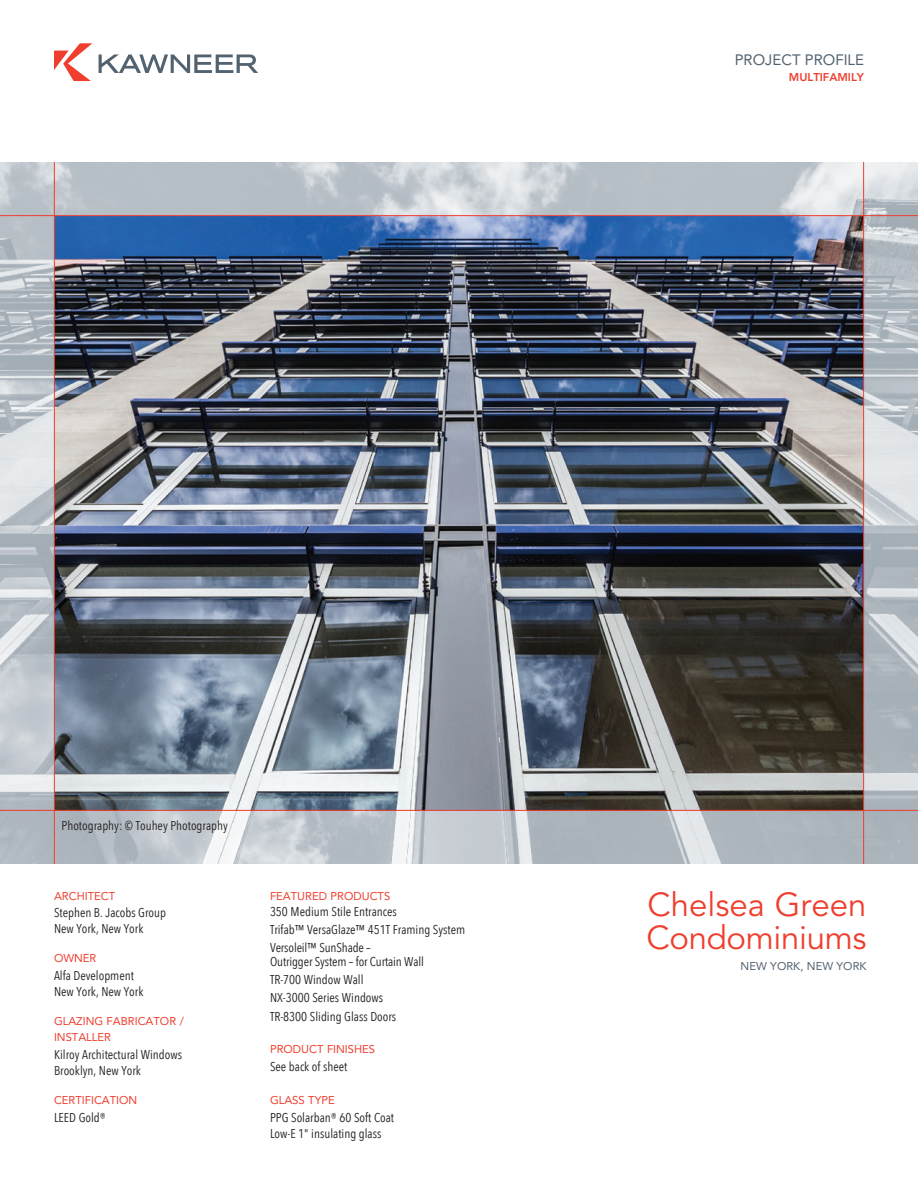
<style>
.page{position:relative;width:918px;height:1188px;background:#fff}
.page>*{position:absolute;margin:0;border:0;box-sizing:border-box;transform-origin:0 0}
.t1{font:33px "Avenir";letter-spacing:-.01em;color:#ef3e2e}
.t2{font:15px "Avenir";color:#52626f}
.t3{font:12.75px/16.2px "Avenir Next Condensed";color:#231f20}
.t4{font:11.25px/16.2px "Avenir";color:#ef3e2e}
.t5{font:11.25px "Avenir";color:#52626f}
.t6{font:800 11.25px "Avenir";color:#ef3e2e}
</style>
<div class="page">
<svg style="left:54px;top:43px;width:38px;height:38px"></svg>
<svg style="left:99px;top:54px;width:159px;height:19px"></svg>
<img style="left:0;top:162px;width:918px;height:702px">
<img style="left:55px;top:216px;width:808px;height:594px">
<hr style="left:54px;top:162px;width:1px;height:702px;background:#ef3e2e">
<hr style="left:863px;top:162px;width:1px;height:702px;background:#ef3e2e">
<hr style="left:0;top:215px;width:918px;height:1px;background:#ef3e2e">
<hr style="left:0;top:810px;width:918px;height:1px;background:#ef3e2e">
<p class="t2" style="left:735px;top:51px;width:131px">PROJECT PROFILE</p>
<p class="t6" style="left:789px;top:70px;width:77px">MULTIFAMILY</p>
<p class="t3" style="left:62px;top:817px;width:168px">Photography: © Touhey Photography</p>
<p class="t4" style="left:54px;top:888px;width:63px">ARCHITECT</p>
<p class="t3" style="left:54px;top:904px;width:114px">Stephen B. Jacobs Group<br>New York, New York</p>
<p class="t4" style="left:54px;top:950px;width:44px">OWNER</p>
<p class="t3" style="left:54px;top:967px;width:91px">Alfa Development<br>New York, New York</p>
<p class="t4" style="left:54px;top:1013px;width:131px">GLAZING FABRICATOR /<br>INSTALLER</p>
<p class="t3" style="left:54px;top:1046px;width:130px">Kilroy Architectural Windows<br>Brooklyn, New York</p>
<p class="t4" style="left:54px;top:1092px;width:85px">CERTIFICATION</p>
<p class="t3" style="left:54px;top:1109px;width:54px">LEED Gold®</p>
<p class="t4" style="left:270px;top:888px;width:122px">FEATURED PRODUCTS</p>
<p class="t3" style="left:270px;top:903px;width:128px">350 Medium Stile Entrances</p>
<p class="t3" style="left:270px;top:921px;width:197px">Trifab™ VersaGlaze™ 451T Framing System</p>
<p class="t3" style="left:270px;top:940px;width:155px;line-height:13.5px">Versoleil™ SunShade –<br>Outrigger System – for Curtain Wall</p>
<p class="t3" style="left:270px;top:971px;width:95px">TR-700 Window Wall</p>
<p class="t3" style="left:270px;top:989px;width:115px">NX-3000 Series Windows</p>
<p class="t3" style="left:270px;top:1007px;width:128px">TR-8300 Sliding Glass Doors</p>
<p class="t4" style="left:270px;top:1041px;width:107px">PRODUCT FINISHES</p>
<p class="t3" style="left:270px;top:1058px;width:79px">See back of sheet</p>
<p class="t4" style="left:270px;top:1092px;width:66px">GLASS TYPE</p>
<p class="t3" style="left:270px;top:1109px;width:126px">PPG Solarban® 60 Soft Coat</p>
<p class="t3" style="left:270px;top:1125px;width:113px">Low-E 1" insulating glass</p>
<p class="t1" style="left:648px;top:886px;width:221px">Chelsea Green</p>
<p class="t1" style="left:647px;top:919px;width:222px">Condominiums</p>
<p class="t5" style="left:741px;top:960px;width:128px">NEW YORK, NEW YORK</p>
</div>
